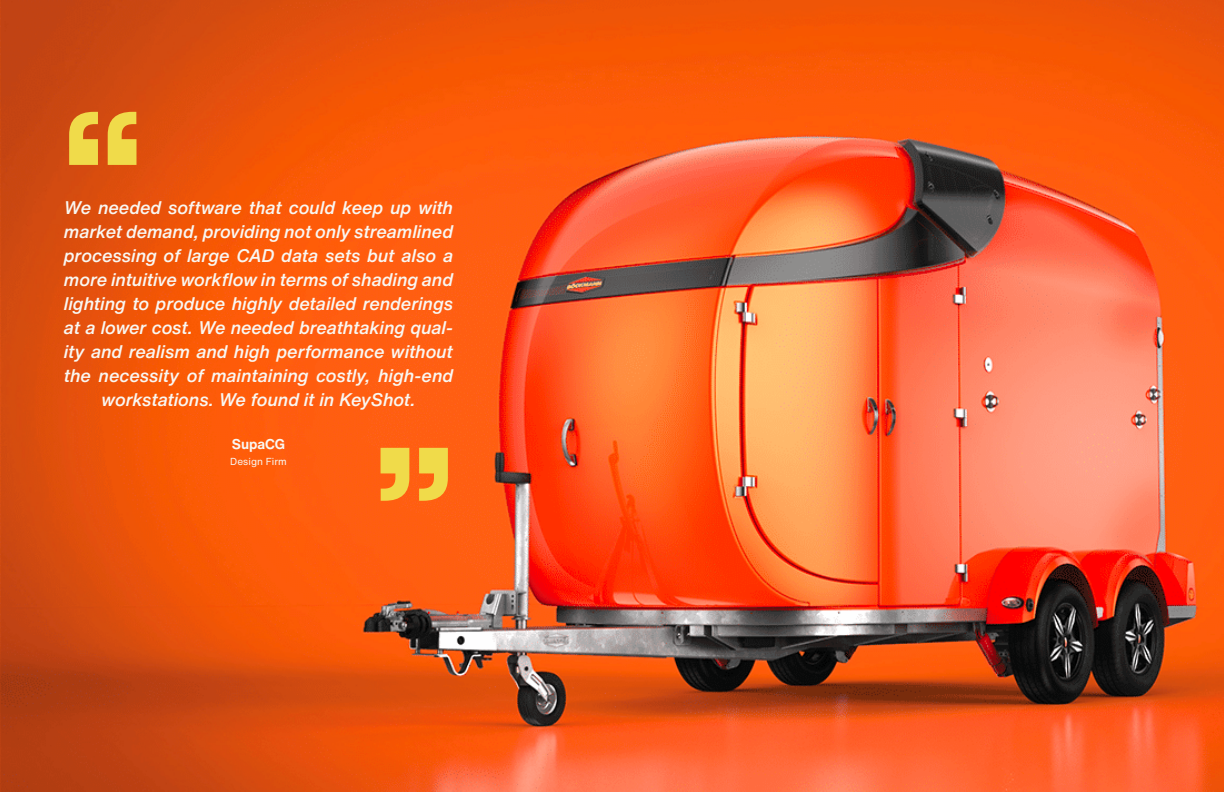
<style>
.page{position:relative;width:1224px;height:792px;background:#fff}
.page>*{position:absolute;margin:0;border:0;box-sizing:border-box;transform-origin:0 0}
.t1{font:800 150px "Helvetica Now Text";color:#f0db4a}
.t2{font:italic 500 18px/24px "Helvetica Now Text";letter-spacing:-.005em;color:#f9f7f2;text-align:center}
.t3{font:700 14px "Helvetica Now Text";color:#f9f7f2}
.t4{font:10px "Helvetica Now Text";letter-spacing:.01em;color:#f9f7f2}
</style>
<div class="page">
<img style="left:0;top:0;width:1224px;height:792px">
<p class="t1" style="left:64px;top:53px;width:79px">“</p>
<p class="t2" style="left:64px;top:195px;width:391px">We needed software that could keep up with market demand, providing not only streamlined processing of large CAD data sets but also a more intuitive workflow in terms of shading and lighting to produce highly detailed renderings at a lower cost. We needed breathtaking qual&shy;ity and realism and high performance without the necessity of maintaining costly, high-end workstations. We found it in KeyShot.</p>
<p class="t3" style="left:232px;top:433px;width:55px">SupaCG</p>
<p class="t4" style="left:230px;top:454px;width:58px">Design Firm</p>
<p class="t1" style="left:375px;top:388px;width:79px">”</p>
</div>
